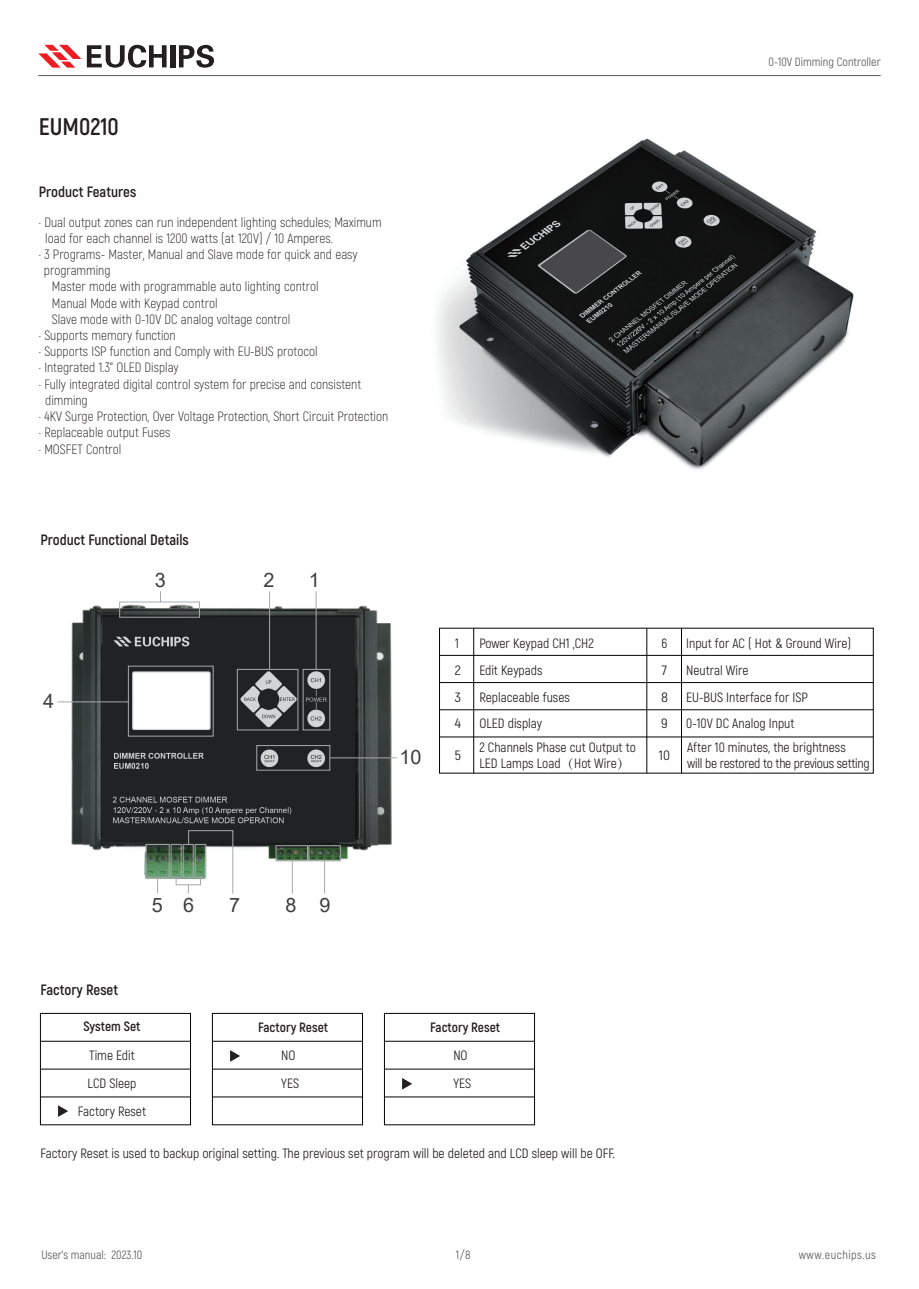
<style>
.page{position:relative;width:919px;height:1289px;background:#fff}
.page>*{position:absolute;margin:0;border:0;box-sizing:border-box;transform-origin:0 0}
.t1{font:700 24px "Akrobat";color:#231f20}
.t2{font:19.8px "Arial";color:#3e3e3f}
.t3{font:700 15px "Akrobat";color:#231f20}
.t4{font:300 13.5px "Akrobat";color:#231f20}
.t5{font:13.5px/26.8px "Akrobat";color:#231f20}
.t6{font:13.5px/16.2px "Akrobat";letter-spacing:-.02em;color:#231f20}
.t7{font:700 13.5px "Akrobat";color:#231f20}
.t8{font:13.5px "Akrobat";color:#231f20;scale:1.14 1}
.t9{font:12px "Akrobat";color:#595a5c}
.t10{font:12px "Akrobat";letter-spacing:.04em;color:#595a5c}
.s1{font-family:"Adobe Song Std";font-weight:300}
</style>
<div class="page">
<img style="left:57px;top:591px;width:340px;height:303px">
<div style="left:128px;top:665px;width:85px;height:71px;border:1px solid #a8a9ad"></div>
<div style="left:119px;top:601px;width:81px;height:16px;border:1px solid #a8a9ad"></div>
<div style="left:237px;top:669px;width:61px;height:61px;border:1px solid #a8a9ad"></div>
<div style="left:303px;top:669px;width:27px;height:61px;border:1px solid #a8a9ad"></div>
<div style="left:256px;top:745px;width:74px;height:25px;border:1px solid #a8a9ad"></div>
<div style="left:145px;top:844px;width:24px;height:33px;border:1px solid #a8a9ad"></div>
<div style="left:183px;top:844px;width:10px;height:33px;border:1px solid #a8a9ad"></div>
<div style="left:171px;top:844px;width:10px;height:33px;border:1px solid #a8a9ad"></div>
<div style="left:275px;top:845px;width:33px;height:16px;border:1px solid #a8a9ad"></div>
<div style="left:308px;top:845px;width:33px;height:16px;border:1px solid #a8a9ad"></div>
<hr style="left:324px;top:860px;width:1px;height:33px;background:#a8a9ad">
<hr style="left:292px;top:860px;width:1px;height:33px;background:#a8a9ad">
<div style="left:176px;top:876px;width:25px;height:9px;border:1px solid #a8a9ad"></div>
<svg style="left:188px;top:829px;width:45px;height:65px"></svg>
<svg style="left:157px;top:877px;width:1px;height:16px"></svg>
<hr style="left:58px;top:701px;width:70px;height:1px;background:#a8a9ad">
<hr style="left:269px;top:591px;width:1px;height:78px;background:#a8a9ad">
<hr style="left:316px;top:591px;width:1px;height:78px;background:#a8a9ad">
<hr style="left:330px;top:757px;width:67px;height:1px;background:#a8a9ad">
<svg style="left:87px;top:45px;width:79px;height:23px"></svg>
<svg style="left:179px;top:45px;width:35px;height:23px"></svg>
<div style="left:170px;top:45px;width:5px;height:22px;background:#231f20"></div>
<svg style="left:38px;top:45px;width:43px;height:23px"></svg>
<hr style="left:38px;top:75px;width:842px;height:1px;background:#595a5c">
<hr style="left:439px;top:736px;width:434px;height:1px;background:#030303">
<hr style="left:439px;top:709px;width:434px;height:1px;background:#030303">
<hr style="left:439px;top:682px;width:434px;height:1px;background:#030303">
<hr style="left:439px;top:655px;width:434px;height:1px;background:#030303">
<hr style="left:681px;top:628px;width:1px;height:145px;background:#030303">
<hr style="left:646px;top:628px;width:1px;height:145px;background:#030303">
<hr style="left:473px;top:628px;width:1px;height:145px;background:#030303">
<div style="left:40px;top:1013px;width:151px;height:111px;border:1px solid #030303"></div>
<hr style="left:40px;top:1096px;width:150px;height:1px;background:#030303">
<hr style="left:40px;top:1068px;width:150px;height:1px;background:#030303">
<hr style="left:40px;top:1040px;width:150px;height:1px;background:#030303">
<svg style="left:58px;top:1105px;width:10px;height:11px"></svg>
<div style="left:212px;top:1013px;width:151px;height:111px;border:1px solid #030303"></div>
<hr style="left:212px;top:1096px;width:150px;height:1px;background:#030303">
<hr style="left:212px;top:1068px;width:150px;height:1px;background:#030303">
<hr style="left:212px;top:1040px;width:150px;height:1px;background:#030303">
<svg style="left:230px;top:1050px;width:10px;height:11px"></svg>
<div style="left:384px;top:1013px;width:150px;height:111px;border:1px solid #030303"></div>
<hr style="left:384px;top:1096px;width:150px;height:1px;background:#030303">
<hr style="left:384px;top:1068px;width:150px;height:1px;background:#030303">
<hr style="left:384px;top:1040px;width:150px;height:1px;background:#030303">
<svg style="left:402px;top:1078px;width:10px;height:11px"></svg>
<img style="left:437px;top:138px;width:417px;height:332px">
<h1 class="t1" style="left:39px;top:112px;width:82px">EUM0210</h1>
<p class="t3" style="left:39px;top:182px;width:99px">Product Features</p>
<p class="t4" style="left:39px;top:214px;width:344px">· Dual output zones can run independent lighting schedules; Maximum</p>
<p class="t4" style="left:45px;top:230px;width:289px">load for each channel is 1200 watts (at 120V) / 10 Amperes.</p>
<p class="t4" style="left:39px;top:246px;width:320px">· 3 Programs- Master, Manual and Slave mode for quick and easy</p>
<p class="t4" style="left:44px;top:262px;width:68px">programming</p>
<p class="t4" style="left:52px;top:279px;width:268px">Master mode with programmable auto lighting control</p>
<p class="t4" style="left:52px;top:295px;width:167px">Manual Mode with Keypad control</p>
<p class="t4" style="left:52px;top:311px;width:240px">Slave mode with 0-10V DC analog voltage control</p>
<p class="t4" style="left:39px;top:327px;width:138px">· Supports memory function</p>
<p class="t4" style="left:39px;top:343px;width:280px">· Supports ISP function and Comply with EU-BUS protocol</p>
<p class="t4" style="left:39px;top:360px;width:141px">· Integrated 1.3’’ OLED Display</p>
<p class="t4" style="left:39px;top:376px;width:324px">· Fully integrated digital control system for precise and consistent</p>
<p class="t4" style="left:45px;top:392px;width:44px">dimming</p>
<p class="t4" style="left:39px;top:408px;width:351px">· 4KV Surge Protection, Over Voltage Protection, Short Circuit Protection</p>
<p class="t4" style="left:39px;top:424px;width:133px">· Replaceable output Fuses</p>
<p class="t4" style="left:39px;top:441px;width:84px">· MOSFET Control</p>
<p class="t3" style="left:40px;top:530px;width:150px">Product Functional Details</p>
<h2 class="t2" style="left:155px;top:567px;width:13px">3</h2>
<h2 class="t2" style="left:263px;top:567px;width:13px">2</h2>
<h2 class="t2" style="left:309px;top:567px;width:13px">1</h2>
<h2 class="t2" style="left:43px;top:687px;width:13px">4</h2>
<h2 class="t2" style="left:399px;top:743px;width:24px">10</h2>
<p class="t9" style="left:768px;top:55px;width:114px">0-10V Dimming Controller</p>
<p class="t5" style="left:455px;top:629px;width:8px">1<br>2<br>3<br>4</p>
<p class="t8" style="left:455px;top:747px;width:7px">5</p>
<p class="t5" style="left:479px;top:629px;width:116px">Power Keypad CH1 ,CH2</p>
<p class="t5" style="left:686px;top:629px;width:166px">Input for AC ( Hot &amp; Ground Wire)<br>Neutral Wire<br>EU-BUS Interface for ISP<br>0-10V DC Analog Input</p>
<p class="t5" style="left:661px;top:629px;width:8px;text-align:justify">6<br>7<br>8<br>9</p>
<p class="t8" style="left:659px;top:747px;width:11px">10</p>
<p class="t5" style="left:479px;top:657px;width:92px">Edit Keypads<br>Replaceable fuses<br>OLED display</p>
<p class="t5" style="left:479px;top:739px;width:158px;line-height:16.2px">2 Channels Phase cut Output to<br>LED Lamps Load<span class="s1">（</span>Hot Wire<span class="s1">）</span></p>
<p class="t6" style="left:687px;top:739px;width:184px">After 10 minutes, the brightness<br>will be restored to the previous setting</p>
<p class="t3" style="left:40px;top:980px;width:79px">Factory Reset</p>
<h2 class="t2" style="left:152px;top:891px;width:44px">5 6</h2>
<h2 class="t2" style="left:229px;top:891px;width:13px">7</h2>
<h2 class="t2" style="left:285px;top:891px;width:47px">8 9</h2>
<p class="t7" style="left:84px;top:1018px;width:58px">System Set</p>
<p class="t5" style="left:78px;top:1040px;width:70px;line-height:28.3px;text-align:center">Time Edit<br>LCD Sleep<br>Factory Reset</p>
<p class="t5" style="left:281px;top:1040px;width:19px;line-height:28.7px">NO<br>YES</p>
<p class="t7" style="left:258px;top:1019px;width:71px">Factory Reset</p>
<p class="t7" style="left:430px;top:1019px;width:71px">Factory Reset</p>
<p class="t5" style="left:453px;top:1040px;width:19px;line-height:28.7px">NO<br>YES</p>
<p class="t5" style="left:40px;top:1139px;width:576px">Factory Reset is used to backup original setting. The previous set program will be deleted and LCD sleep will be OFF.</p>
<p class="t9" style="left:41px;top:1247px;width:102px">User’s manual: 2023.10</p>
<p class="t9" style="left:456px;top:1247px;width:16px">1/8</p>
<p class="t10" style="left:798px;top:1247px;width:79px">www.euchips.us</p>
</div>
